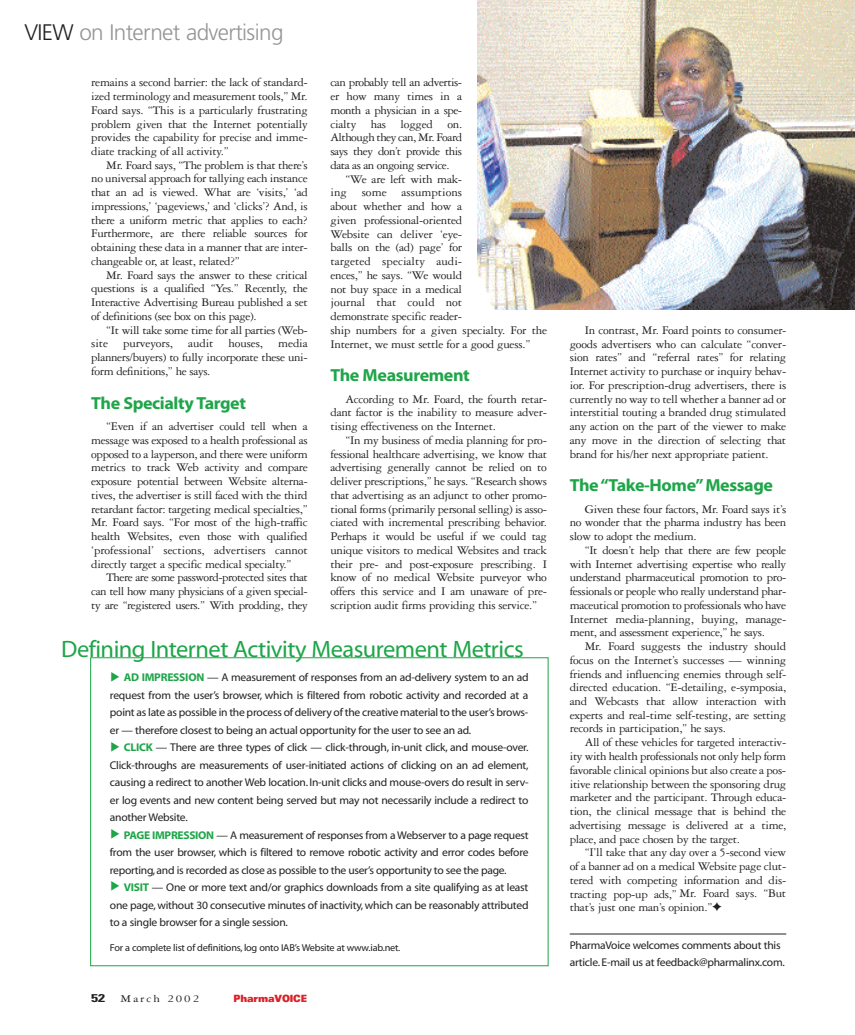
<style>
.page{position:relative;width:855px;height:1035px;background:#fff}
.page>*{position:absolute;margin:0;border:0;box-sizing:border-box;transform-origin:0 0}
.t1{font:23.75px "Myriad MM.400.600";letter-spacing:-.02em;color:#1fa549}
.t2{font:300 22.5px "Frutiger";letter-spacing:-.03em;color:#939598}
.t3{font:17.5px "Myriad MM.700.600";letter-spacing:-.02em;color:#1fa549}
.t4{font:12.5px/13.8px "Garamond Three";letter-spacing:-.02em;color:#231f20;text-align:justify}
.t5{font:11.25px/17.5px "Myriad MM.400.600";letter-spacing:-.02em;color:#231f20;text-align:justify}
.t6{font:11.25px "Garamond Three";letter-spacing:.15em;color:#231f20;scale:1.15 1}
.t7{font:700 condensed 11.25px "Univers";color:#231f20;scale:1.4 1}
.t8{font:10px "Myriad MM.400.600";letter-spacing:-.02em;color:#231f20}
.t9{font:900 expanded 10px "Univers";letter-spacing:-.015em;color:#da2128;scale:.75 1}
.s1{color:#231f20}
.s2{font-family:"Myriad MM.700.600";color:#1fa549}
</style>
<div class="page">
<hr style="left:570px;top:934px;width:216px;height:1px;background:#231f20">
<div style="left:90px;top:657px;width:459px;height:309px;border:1px solid #1fa549"></div>
<img style="left:477px;top:0;width:378px;height:310px">
<h2 class="t2" style="left:24px;top:23px;width:261px"><span class="s1">VIEW</span> on Internet advertising</h2>
<p class="t4" style="left:91px;top:77px;width:218px">remains a second barrier: the lack of standard&shy;ized terminology and measurement tools,” Mr.<br>Foard says. “This is a particularly frustrating problem given that the Internet potentially provides the capability for precise and imme&shy;diate tracking of all activity.”</p>
<p class="t4" style="left:91px;top:159px;width:218px;text-indent:15px">Mr. Foard says, “The problem is that there’s no universal approach for tallying each instance that an ad is viewed. What are ‘visits,’ ‘ad impressions,’ ‘pageviews,’ and ‘clicks’? And, is there a uniform metric that applies to each?<br>Furthermore, are there reliable sources for obtaining these data in a manner that are inter&shy;changeable or, at least, related?”</p>
<p class="t4" style="left:91px;top:269px;width:218px;text-indent:15px">Mr. Foard says the answer to these critical questions is a qualified “Yes.” Recently, the Interactive Advertising Bureau published a set of definitions (see box on this page).</p>
<p class="t4" style="left:91px;top:324px;width:218px;text-indent:15px">“It will take some time for all parties (Web&shy;site purveyors, audit houses, media planners/buyers) to fully incorporate these uni&shy;form definitions,” he says.</p>
<h3 class="t3" style="left:91px;top:396px;width:156px">The Specialty Target</h3>
<p class="t4" style="left:91px;top:420px;width:218px;text-indent:15px">“Even if an advertiser could tell when a message was exposed to a health professional as opposed to a layperson, and there were uniform metrics to track Web activity and compare exposure potential between Website alterna&shy;tives, the advertiser is still faced with the third retardant factor: targeting medical specialties,” Mr. Foard says. “For most of the high-traffic health Websites, even those with qualified ‘professional’ sections, advertisers cannot directly target a specific medical specialty.”</p>
<p class="t4" style="left:91px;top:572px;width:218px;text-indent:15px">There are some password-protected sites that can tell how many physicians of a given special&shy;ty are “registered users.” With prodding, they</p>
<p class="t4" style="left:330px;top:77px;width:133px">can probably tell an advertis&shy;er how many times in a month a physician in a spe&shy;cialty has logged on.<br>Although they can, Mr. Foard says they don’t provide this data as an ongoing service.</p>
<p class="t4" style="left:330px;top:173px;width:218px;text-align:left;text-indent:15px">“We are left with mak-<br>ing some assumptions<br>about whether and how a<br>given professional-oriented<br>Website can deliver ‘eye-<br>balls on the (ad) page’ for<br>targeted specialty audi-<br>ences,” he says. “We would<br>not buy space in a medical<br>journal that could not<br>demonstrate specific reader-<br>ship numbers for a given specialty. For the<br>Internet, we must settle for a good guess.”</p>
<h3 class="t3" style="left:330px;top:369px;width:141px">The Measurement</h3>
<p class="t4" style="left:330px;top:393px;width:218px;text-indent:15px">According to Mr. Foard, the fourth retar&shy;dant factor is the inability to measure adver&shy;tising effectiveness on the Internet.</p>
<p class="t4" style="left:330px;top:434px;width:218px;text-indent:15px">“In my business of media planning for pro&shy;fessional healthcare advertising, we know that advertising generally cannot be relied on to deliver prescriptions,” he says. “Research shows that advertising as an adjunct to other promo&shy;tional forms (primarily personal selling) is asso&shy;ciated with incremental prescribing behavior.<br>Perhaps it would be useful if we could tag unique visitors to medical Websites and track their pre- and post-exposure prescribing. I know of no medical Website purveyor who offers this service and I am unaware of pre&shy;scription audit firms providing this service.”</p>
<h1 class="t1" style="left:61px;top:641px;width:464px">Defining Internet Activity Measurement Metrics</h1>
<p class="t5" style="left:110px;top:670px;width:420px;text-indent:14px"><span class="s2">AD IMPRESSION</span> — A measurement of responses from an ad-delivery system to an ad request from the user’s browser, which is filtered from robotic activity and recorded at a point as late as possible in the process of delivery of the creative material to the user’s brows&shy;er — therefore closest to being an actual opportunity for the user to see an ad.</p>
<p class="t5" style="left:110px;top:740px;width:420px;text-indent:14px"><span class="s2">CLICK</span> — There are three types of click — click-through, in-unit click, and mouse-over.<br>Click-throughs are measurements of user-initiated actions of clicking on an ad element, causing a redirect to another Web location. In-unit clicks and mouse-overs do result in serv&shy;er log events and new content being served but may not necessarily include a redirect to another Website.</p>
<p class="t5" style="left:110px;top:827px;width:420px;text-indent:14px"><span class="s2">PAGE IMPRESSION</span> — A measurement of responses from a Webserver to a page request from the user browser, which is filtered to remove robotic activity and error codes before reporting, and is recorded as close as possible to the user’s opportunity to see the page.</p>
<p class="t5" style="left:110px;top:880px;width:420px;text-indent:14px"><span class="s2">VISIT</span> — One or more text and/or graphics downloads from a site qualifying as at least one page, without 30 consecutive minutes of inactivity, which can be reasonably attributed to a single browser for a single session.</p>
<p class="t8" style="left:110px;top:944px;width:292px">For a complete list of definitions, log onto IAB’s Website at www.iab.net.</p>
<p class="t7" style="left:91px;top:994px;width:11px">52</p>
<p class="t6" style="left:121px;top:995px;width:70px">March 2002</p>
<p class="t9" style="left:234px;top:995px;width:99px">PharmaVOICE</p>
<p class="t4" style="left:570px;top:324px;width:218px;text-indent:15px">In contrast, Mr. Foard points to consumer&shy;goods advertisers who can calculate “conver&shy;sion rates” and “referral rates” for relating Internet activity to purchase or inquiry behav&shy;ior. For prescription-drug advertisers, there is currently no way to tell whether a banner ad or interstitial touting a branded drug stimulated any action on the part of the viewer to make any move in the direction of selecting that brand for his/her next appropriate patient.</p>
<h3 class="t3" style="left:570px;top:479px;width:205px">The “Take-Home” Message</h3>
<p class="t4" style="left:570px;top:503px;width:218px;text-indent:15px">Given these four factors, Mr. Foard says it’s no wonder that the pharma industry has been slow to adopt the medium.</p>
<p class="t4" style="left:570px;top:544px;width:218px;text-indent:15px">“It doesn’t help that there are few people with Internet advertising expertise who really understand pharmaceutical promotion to pro&shy;fessionals or people who really understand phar&shy;maceutical promotion to professionals who have Internet media-planning, buying, manage&shy;ment, and assessment experience,” he says.</p>
<p class="t4" style="left:570px;top:640px;width:218px;text-indent:15px">Mr. Foard suggests the industry should focus on the Internet’s successes — winning friends and influencing enemies through self&shy;directed education. “E-detailing, e-symposia, and Webcasts that allow interaction with experts and real-time self-testing, are setting records in participation,” he says.</p>
<p class="t4" style="left:570px;top:737px;width:218px;text-indent:15px">All of these vehicles for targeted interactiv&shy;ity with health professionals not only help form favorable clinical opinions but also create a pos&shy;itive relationship between the sponsoring drug marketer and the participant. Through educa&shy;tion, the clinical message that is behind the advertising message is delivered at a time, place, and pace chosen by the target.</p>
<p class="t4" style="left:570px;top:847px;width:218px;text-indent:15px">“I’ll take that any day over a 5-second view of a banner ad on a medical Website page clut&shy;tered with competing information and dis&shy;tracting pop-up ads,” Mr. Foard says. “But that’s just one man’s opinion.”✦</p>
<p class="t5" style="left:570px;top:937px;width:217px">PharmaVoice welcomes comments about this article. E-mail us at feedback@pharmalinx.com.</p>
</div>
